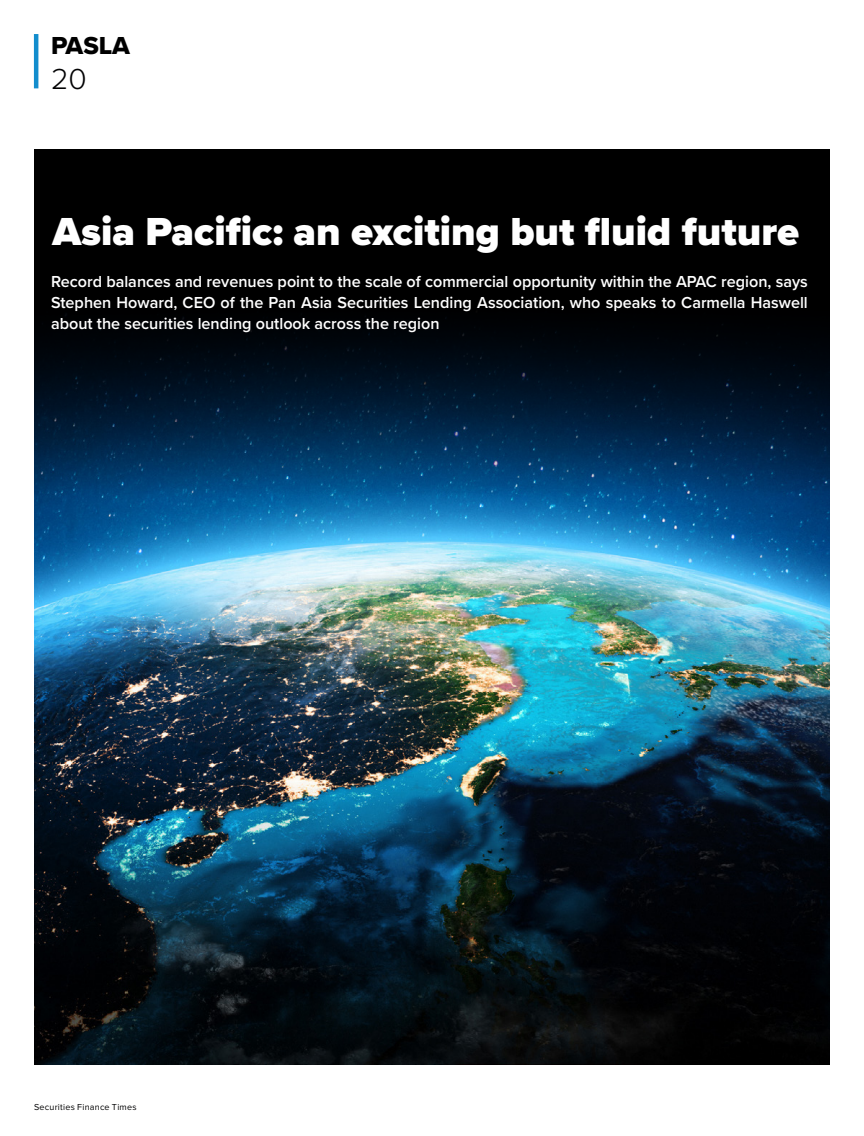
<style>
.page{position:relative;width:864px;height:1136px;background:#fff}
.page>*{position:absolute;margin:0;border:0;box-sizing:border-box;transform-origin:0 0}
.t1{font:900 40.5px "Proxima Nova";color:#fff}
.t2{font:300 30px "Proxima Nova";color:#020203}
.t3{font:25.5px "Proxima Nova Extrabld";color:#000}
.t4{font:600 16.5px/21px "Proxima Nova";color:#fff;text-align:justify}
.t5{font:9px "Proxima Nova";letter-spacing:.025em;color:#020203}
</style>
<div class="page">
<img style="left:34px;top:149px;width:795px;height:916px">
<hr style="left:34px;top:34px;width:4px;height:54px;background:#138dcd">
<h3 class="t3" style="left:51px;top:27px;width:80px">PASLA</h3>
<h2 class="t2" style="left:51px;top:56px;width:37px">20</h2>
<h1 class="t1" style="left:52px;top:201px;width:748px">Asia Pacific: an exciting but fluid future</h1>
<p class="t4" style="left:51px;top:270px;width:758px">Record balances and revenues point to the scale of commercial opportunity within the APAC region, says Stephen Howard, CEO of the Pan Asia Securities Lending Association, who speaks to Carmella Haswell about the securities lending outlook across the region</p>
<p class="t5" style="left:34px;top:1099px;width:104px">Securities Finance Times</p>
</div>
